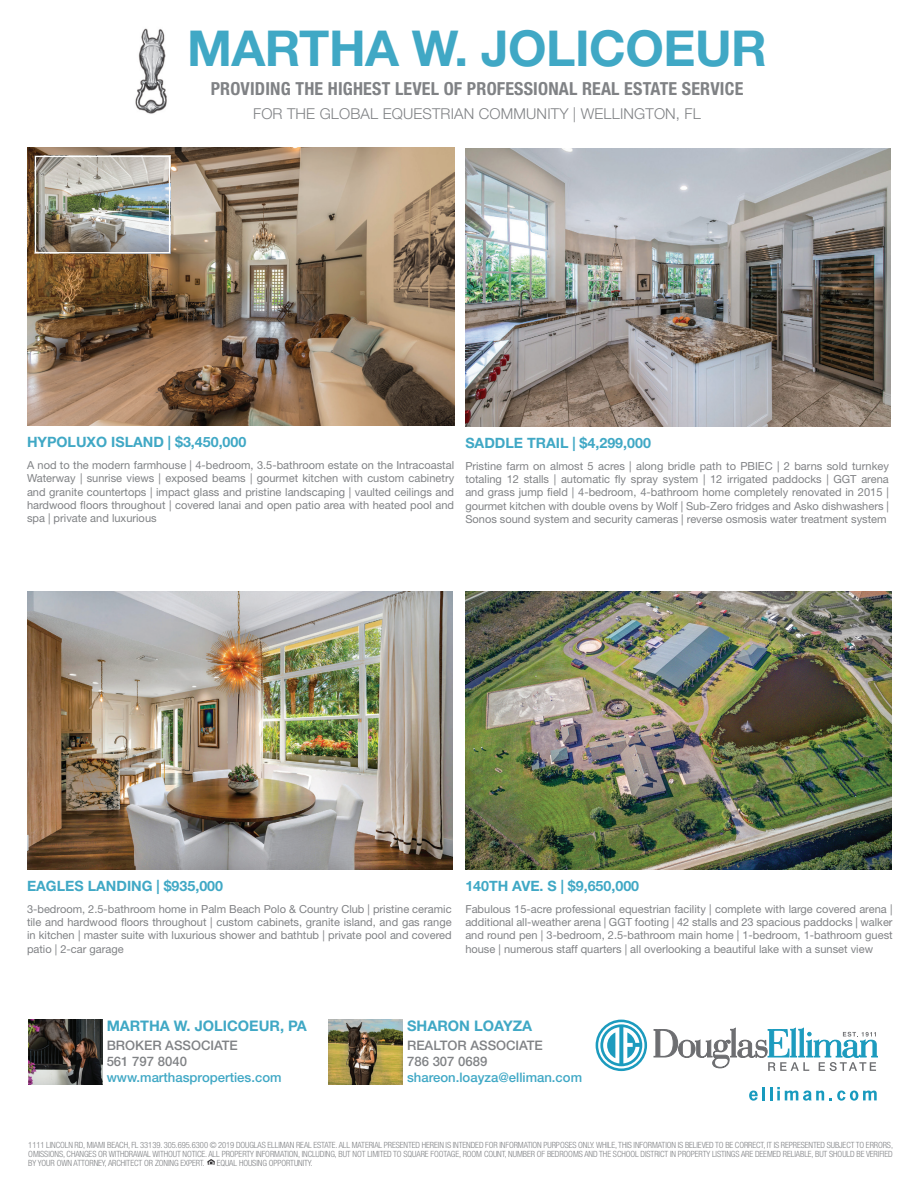
<style>
.page{position:relative;width:918px;height:1191px;background:#fff}
.page>*{position:absolute;margin:0;border:0;box-sizing:border-box;transform-origin:0 0}
.t1{font:700 49.5px "Helvetica Neue";letter-spacing:-.01em;color:#40a8c5}
.t2{font:700 condensed 18px "Helvetica Neue";letter-spacing:.01em;color:#808285}
.t3{font:300 15px "Helvetica Neue";letter-spacing:.01em;color:#808285}
.t4{font:700 14.55px "Helvetica Neue";color:#40a8c5}
.t5{font:700 14.25px "Helvetica Neue";color:#40a8c5}
.t6{font:500 13.2px/15.8px "Helvetica Neue";color:#808285}
.t7{font:500 13.2px "Helvetica Neue";color:#40a8c5}
.t8{font:11.1px/13.4px "Helvetica Neue";color:#808285;text-align:justify}
.t9{font:300 condensed 8.55px/8.6px "Helvetica Neue";letter-spacing:-.01em;color:#808285;text-align:justify}
</style>
<div class="page">
<img style="left:465px;top:591px;width:427px;height:278px">
<img style="left:135px;top:28px;width:32px;height:86px">
<img style="left:27px;top:591px;width:426px;height:278px">
<img style="left:27px;top:148px;width:427px;height:278px">
<svg style="left:749px;top:1087px;width:75px;height:13px"></svg>
<svg style="left:830px;top:1090px;width:47px;height:10px"></svg>
<svg style="left:596px;top:1020px;width:51px;height:51px"></svg>
<svg style="left:654px;top:1027px;width:224px;height:44px"></svg>
<img style="left:329px;top:1020px;width:74px;height:64px">
<img style="left:28px;top:1020px;width:74px;height:64px">
<svg style="left:207px;top:1159px;width:8px;height:6px"></svg>
<img style="left:37px;top:158px;width:131px;height:93px">
<div style="left:35px;top:156px;width:135px;height:97px;border:1px solid #fff"></div>
<img style="left:465px;top:149px;width:426px;height:277px">
<h1 class="t1" style="left:187px;top:18px;width:581px">MARTHA W. JOLICOEUR</h1>
<h2 class="t2" style="left:211px;top:78px;width:534px">PROVIDING THE HIGHEST LEVEL OF PROFESSIONAL REAL ESTATE SERVICE</h2>
<h3 class="t3" style="left:253px;top:104px;width:449px">FOR THE GLOBAL EQUESTRIAN COMMUNITY | WELLINGTON, FL</h3>
<p class="t5" style="left:27px;top:433px;width:221px">HYPOLUXO ISLAND | $3,450,000</p>
<p class="t8" style="left:27px;top:458px;width:429px">A nod to the modern farmhouse | 4-bedroom, 3.5-bathroom estate on the Intracoastal Waterway | sunrise views | exposed beams | gourmet kitchen with custom cabinetry and granite countertops | impact glass and pristine landscaping | vaulted ceilings and hardwood floors throughout | covered lanai and open patio area with heated pool and spa | private and luxurious</p>
<p class="t5" style="left:465px;top:434px;width:187px">SADDLE TRAIL | $4,299,000</p>
<p class="t8" style="left:465px;top:459px;width:425px">Pristine farm on almost 5 acres | along bridle path to PBIEC | 2 barns sold turnkey totaling 12 stalls | automatic fly spray system | 12 irrigated paddocks | GGT arena and grass jump field | 4-bedroom, 4-bathroom home completely renovated in 2015 | gourmet kitchen with double ovens by Wolf | Sub-Zero fridges and Asko dishwashers | Sonos sound system and security cameras | reverse osmosis water treatment system</p>
<p class="t5" style="left:27px;top:877px;width:198px">EAGLES LANDING | $935,000</p>
<p class="t8" style="left:27px;top:902px;width:426px">3-bedroom, 2.5-bathroom home in Palm Beach Polo &amp; Country Club | pristine ceramic tile and hardwood floors throughout | custom cabinets, granite island, and gas range in kitchen | master suite with luxurious shower and bathtub | private pool and covered patio | 2-car garage</p>
<p class="t5" style="left:465px;top:877px;width:175px">140TH AVE. S | $9,650,000</p>
<p class="t8" style="left:465px;top:902px;width:429px">Fabulous 15-acre professional equestrian facility | complete with large covered arena | additional all-weather arena | GGT footing | 42 stalls and 23 spacious paddocks | walker and round pen | 3-bedroom, 2.5-bathroom main home | 1-bedroom, 1-bathroom guest house | numerous staff quarters | all overlooking a beautiful lake with a sunset view</p>
<h3 class="t4" style="left:107px;top:1017px;width:202px">MARTHA W. JOLICOEUR, PA</h3>
<p class="t6" style="left:107px;top:1037px;width:133px">BROKER ASSOCIATE<br>561 797 8040</p>
<p class="t7" style="left:107px;top:1069px;width:176px">www.marthasproperties.com</p>
<h3 class="t4" style="left:407px;top:1017px;width:127px">SHARON LOAYZA</h3>
<p class="t6" style="left:407px;top:1037px;width:137px">REALTOR ASSOCIATE<br>786 307 0689</p>
<p class="t7" style="left:407px;top:1069px;width:176px">shareon.loayza@elliman.com</p>
<p class="t9" style="left:28px;top:1141px;width:866px">1111 LINCOLN RD, MIAMI BEACH, FL 33139. 305.695.6300 © 2019 DOUGLAS ELLIMAN REAL ESTATE. ALL MATERIAL PRESENTED HEREIN IS INTENDED FOR INFORMATION PURPOSES ONLY. WHILE, THIS INFORMATION IS BELIEVED TO BE CORRECT, IT IS REPRESENTED SUBJECT TO ERRORS, OMISSIONS, CHANGES OR WITHDRAWAL WITHOUT NOTICE. ALL PROPERTY INFORMATION, INCLUDING, BUT NOT LIMITED TO SQUARE FOOTAGE, ROOM COUNT, NUMBER OF BEDROOMS AND THE SCHOOL DISTRICT IN PROPERTY LISTINGS ARE DEEMED RELIABLE, BUT SHOULD BE VERIFIED BY YOUR OWN ATTORNEY, ARCHITECT OR ZONING EXPERT.</p>
<p class="t9" style="left:217px;top:1158px;width:98px">EQUAL HOUSING OPPORTUNITY.</p>
</div>
